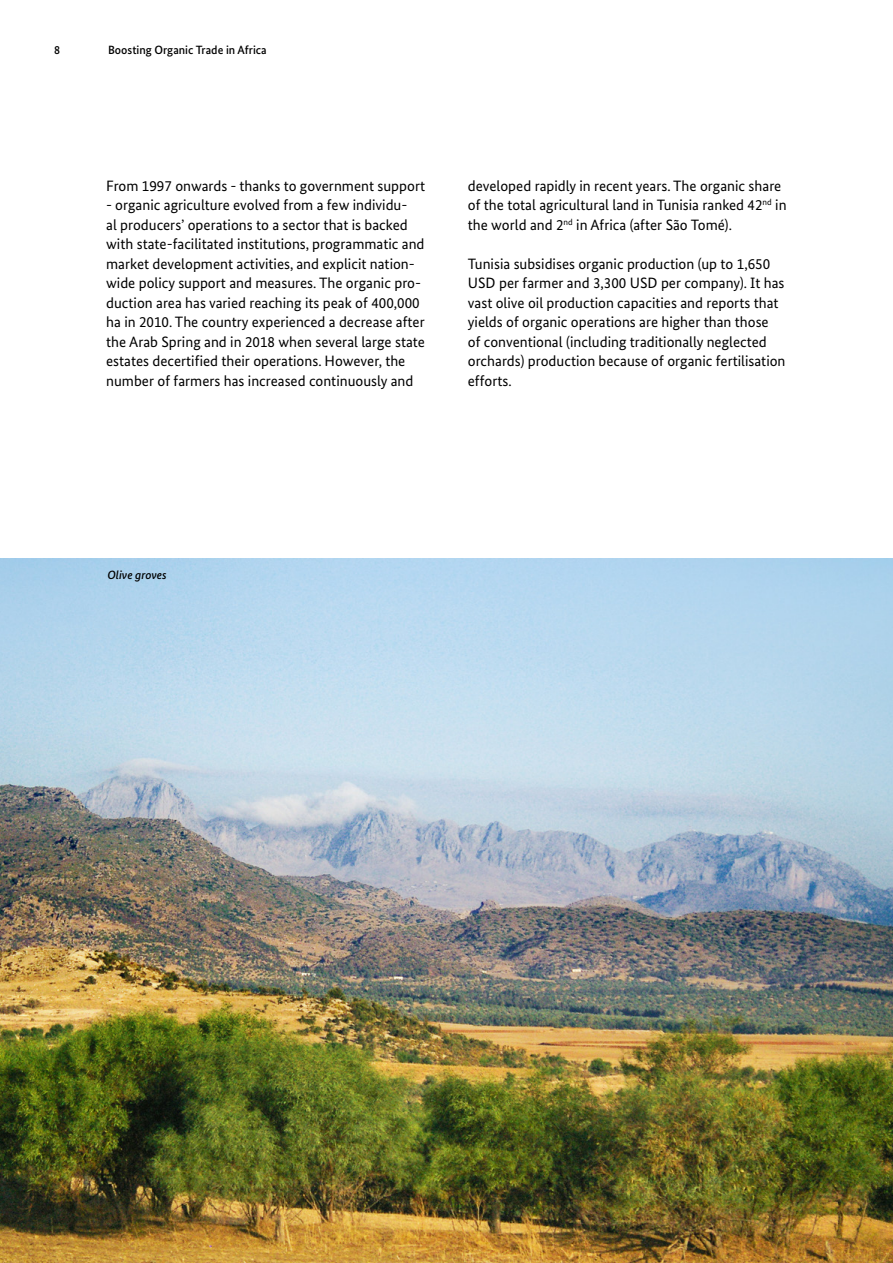
<style>
.page{position:relative;width:893px;height:1263px;background:#fff}
.page>*{position:absolute;margin:0;border:0;box-sizing:border-box;transform-origin:0 0}
.Fließtext{font:15px/19.5px "Bundes Sans";color:#000}
.Einf__Abs{font:500 12px "Bundes Sans";color:#000}
.Fließtext-2{font:italic 500 12px "Bundes Sans";color:#000}
</style>
<div class="page">
<img style="left:0;top:558px;width:893px;height:705px">
<p class="Einf__Abs" style="left:54px;top:43px;width:7px">8</p>
<p class="Einf__Abs" style="left:108px;top:43px;width:160px">Boosting Organic Trade in Africa</p>
<p class="Fließtext" style="left:106px;top:175px;width:320px">From 1997 onwards - thanks to government support</p>
<p class="Fließtext" style="left:106px;top:195px;width:320px">- organic agriculture evolved from a few individu-<br>al producers’ operations to a sector that is backed with state-facilitated institutions, programmatic and market development activities, and explicit nation&shy;wide policy support and measures. The organic pro&shy;duction area has varied reaching its peak of 400,000 ha in 2010. The country experienced a decrease after the Arab Spring and in 2018 when several large state estates decertified their operations. However, the number of farmers has increased continuously and</p>
<p class="Fließtext" style="left:468px;top:175px;width:320px">developed rapidly in recent years. The organic share of the total agricultural land in Tunisia ranked 42<sup>nd</sup> in the world and 2<sup>nd</sup> in Africa (after São Tomé).</p>
<p class="Fließtext" style="left:468px;top:253px;width:319px">Tunisia subsidises organic production (up to 1,650<br>USD per farmer and 3,300 USD per company). It has vast olive oil production capacities and reports that yields of organic operations are higher than those<br>of conventional (including traditionally neglected orchards) production because of organic fertilisation efforts.</p>
<p class="Fließtext-2" style="left:107px;top:568px;width:61px">Olive groves</p>
</div>
